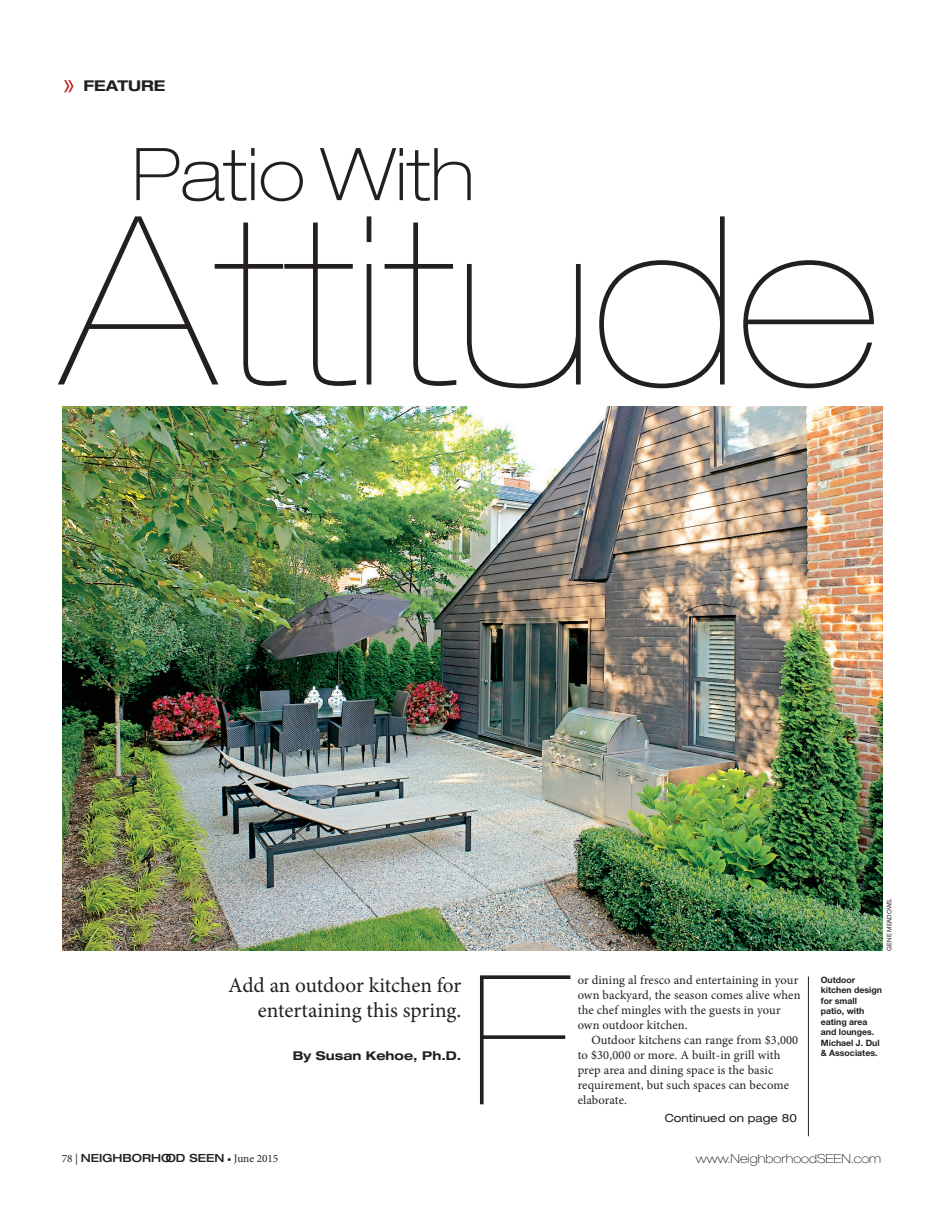
<style>
.page{position:relative;width:945px;height:1215px;background:#fff}
.page>*{position:absolute;margin:0;border:0;box-sizing:border-box;transform-origin:0 0}
.t1{font:900 expanded 235.38px "Helvetica Neue";color:#231f20}
.t2{font:900 expanded 180.62px "Helvetica Neue";color:#231f20}
.t3{font:100 expanded 72.88px "Helvetica Neue";color:#231f20}
.t4{font:21.25px/25.5px "Minion Pro";letter-spacing:-.005em;color:#231f20;text-align:right}
.t5{font:700 expanded 14.88px "Helvetica Neue";color:#231f20}
.t6{font:12.5px "Minion Pro";letter-spacing:.01em;color:#231f20}
.t7{font:100 expanded 12.5px "Helvetica Neue";color:#231f20}
.t8{font:700 expanded 12.12px "Helvetica Neue";color:#231f20}
.t9{font:500 expanded 11.25px "Helvetica Neue";color:#231f20}
.t10{font:expanded 11.25px "Helvetica Neue";color:#231f20}
.t11{font:700 8.75px/10.5px "Helvetica Neue LT Std";color:#231f20}
.t12{font:6.25px "Helvetica Neue LT Std";color:#231f20}
.s1{font-family:"Frutiger LT Std";font-weight:300;font-stretch:condensed;font-size:30px;color:#b41d15}
.s2{font-family:"Minion Pro";font-weight:400;font-stretch:normal}
</style>
<div class="page">
<img style="left:62px;top:407px;width:821px;height:544px">
<hr style="left:808px;top:976px;width:1px;height:160px;background:#231f20">
<p class="t5" style="left:62px;top:80px;width:105px"><span class="s1">»</span> FEATURE</p>
<p class="t3" style="left:132px;top:148px;width:344px">Patio With</p>
<p class="t1" style="left:62px;top:216px;width:817px">Attitude</p>
<p class="t12" style="left:887px;top:951px;width:54px;rotate:-90deg">GENE MEADOWS.</p>
<p class="t4" style="left:228px;top:974px;width:235px">Add an outdoor kitchen for entertaining this spring.</p>
<p class="t8" style="left:293px;top:1051px;width:170px">By Susan Kehoe, Ph.D.</p>
<p class="t2" style="left:470px;top:975px;width:102px">F</p>
<p class="t6" style="left:578px;top:975px;width:222px">or dining al fresco and entertaining in your</p>
<p class="t6" style="left:578px;top:990px;width:224px">own backyard, the season comes alive when</p>
<p class="t6" style="left:578px;top:1005px;width:205px">the chef mingles with the guests in your</p>
<p class="t6" style="left:578px;top:1020px;width:112px">own outdoor kitchen.</p>
<p class="t6" style="left:591px;top:1035px;width:208px">Outdoor kitchens can range from $3,000</p>
<p class="t6" style="left:578px;top:1050px;width:204px">to $30,000 or more. A built-in grill with</p>
<p class="t6" style="left:578px;top:1065px;width:197px">prep area and dining space is the basic</p>
<p class="t6" style="left:578px;top:1080px;width:213px">requirement, but such spaces can become</p>
<p class="t6" style="left:578px;top:1095px;width:51px">elaborate.</p>
<p class="t10" style="left:665px;top:1114px;width:134px">Continued on page 80</p>
<p class="t11" style="left:821px;top:975px;width:63px">Outdoor kitchen design for small patio, with eating area and lounges.<br>Michael J. Dul &amp; Associates.</p>
<p class="t9" style="left:62px;top:1154px;width:218px"><span class="s2">78 |</span> NEIGHBORHOOD SEEN <span class="s2">• June 2015</span></p>
<p class="t7" style="left:696px;top:1154px;width:187px">www.NeighborhoodSEEN.com</p>
</div>
